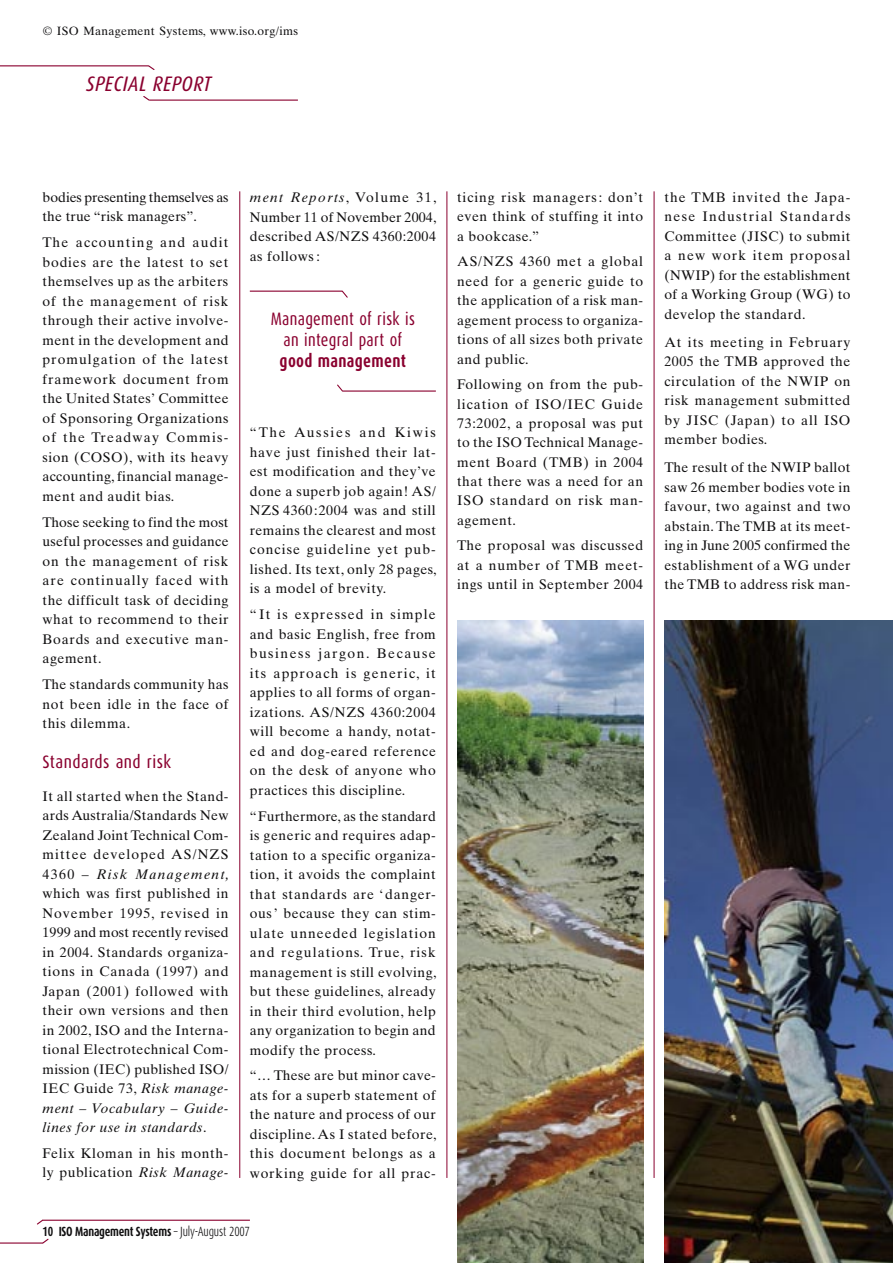
<style>
.page{position:relative;width:893px;height:1263px;background:#fff}
.page>*{position:absolute;margin:0;border:0;box-sizing:border-box;transform-origin:0 0}
.t1{font:italic 21px "Dax Condensed";letter-spacing:.02em;color:#8a002f}
.t2{font:18px/21px "Dax Condensed";letter-spacing:.02em;color:#8a002f;text-align:center;scale:.93 1}
.t3{font:18px "Dax Condensed";letter-spacing:.02em;color:#8a002f}
.t4{font:13.8px/19.5px "Times Ten";letter-spacing:.04em;color:#100f10;text-align:justify}
.t5{font:13.8px/19.5px "Times Ten";letter-spacing:-.01em;color:#100f10}
.t6{font:700 13.35px "Dax Condensed";letter-spacing:-.02em;color:#100f10;scale:.9 1}
.t7{font:12px "Times Ten";letter-spacing:.025em;color:#100f10}
.s1{font-style:italic}
.s2{font-weight:700}
.s3{font-weight:300}
</style>
<div class="page">
<hr style="left:43px;top:1219px;width:207px;height:2px;background:#8a002f">
<hr style="left:0;top:1242px;width:43px;height:1px;background:#8a002f">
<svg style="left:41px;top:1238px;width:8px;height:6px"></svg>
<svg style="left:37px;top:1219px;width:7px;height:6px"></svg>
<hr style="left:0;top:65px;width:149px;height:1px;background:#8a002f">
<hr style="left:149px;top:100px;width:149px;height:1px;background:#8a002f">
<svg style="left:147px;top:65px;width:8px;height:5px"></svg>
<svg style="left:143px;top:96px;width:8px;height:5px"></svg>
<hr style="left:239px;top:191px;width:1px;height:987px;background:#8a002f">
<hr style="left:250px;top:291px;width:92px;height:1px;background:#8a002f">
<hr style="left:343px;top:390px;width:93px;height:2px;background:#8a002f">
<svg style="left:341px;top:290px;width:7px;height:8px"></svg>
<svg style="left:337px;top:384px;width:7px;height:8px"></svg>
<hr style="left:446px;top:191px;width:1px;height:987px;background:#8a002f">
<hr style="left:654px;top:191px;width:1px;height:987px;background:#8a002f">
<img style="left:457px;top:621px;width:186px;height:642px">
<img style="left:665px;top:621px;width:228px;height:642px">
<p class="t7" style="left:43px;top:23px;width:257px">© ISO Management Systems, www.iso.org/ims</p>
<p class="t1" style="left:86px;top:72px;width:126px">SPECIAL REPORT</p>
<p class="t5" style="left:43px;top:187px;width:188px">bodies presenting themselves as the true “risk managers”.</p>
<p class="t4" style="left:43px;top:233px;width:188px">The accounting and audit bodies are the latest to set themselves up as the arbiters of the management of risk through their active involve&shy;ment in the development and promulgation of the latest framework document from the United States’ Committee of Sponsoring Organizations of the Treadway Commis&shy;sion (COSO), with its heavy accounting, financial manage&shy;ment and audit bias.</p>
<p class="t4" style="left:43px;top:512px;width:188px">Those seeking to find the most useful processes and guidance on the management of risk are continually faced with the difficult task of deciding what to recommend to their Boards and executive man&shy;agement.</p>
<p class="t4" style="left:43px;top:674px;width:188px">The standards community has not been idle in the face of this dilemma.</p>
<p class="t3" style="left:43px;top:752px;width:130px">Standards and risk</p>
<p class="t4" style="left:43px;top:786px;width:188px">It all started when the Stand&shy;ards Australia/Standards New Zealand Joint Technical Com&shy;mittee developed AS/NZS 4360 – <span class="s1">Risk Management, </span>which was first published in November 1995, revised in 1999 and most recently revised in 2004. Standards organiza&shy;tions in Canada (1997) and Japan (2001) followed with their own versions and then in 2002, ISO and the Interna&shy;tional Electrotechnical Com&shy;mission (IEC) published ISO/ IEC Guide 73, <span class="s1">Risk manage&shy;ment – Vocabulary – Guide&shy;lines for use in standards</span>.</p>
<p class="t4" style="left:43px;top:1143px;width:188px">Felix Kloman in his month&shy;ly publication <span class="s1">Risk Manage-</span></p>
<p class="t4" style="left:250px;top:188px;width:188px"><span class="s1">ment Reports</span>, Volume 31, Number 11 of November 2004, described AS/NZS 4360:2004 as follows :</p>
<p class="t4" style="left:457px;top:187px;width:188px">ticing risk managers : don’t even think of stuffing it into a bookcase.”</p>
<p class="t4" style="left:457px;top:252px;width:188px">AS/NZS 4360 met a global need for a generic guide to the application of a risk man&shy;agement process to organiza&shy;tions of all sizes both private and public.</p>
<p class="t4" style="left:457px;top:375px;width:188px">Following on from the pub&shy;lication of ISO/IEC Guide 73:2002, a proposal was put to the ISO Technical Manage&shy;ment Board (TMB) in 2004 that there was a need for an ISO standard on risk man&shy;agement.</p>
<p class="t4" style="left:457px;top:535px;width:188px">The proposal was discussed at a number of TMB meet&shy;ings until in September 2004</p>
<p class="t2" style="left:271px;top:309px;width:156px">Management of risk is an integral part of <span class="s2">good management</span></p>
<p class="t4" style="left:250px;top:423px;width:188px">“The Aussies and Kiwis have just finished their lat&shy;est modification and they’ve done a superb job again ! AS/ NZS 4360 : 2004 was and still remains the clearest and most concise guideline yet pub&shy;lished. Its text, only 28 pages, is a model of brevity.</p>
<p class="t4" style="left:250px;top:604px;width:188px">“ It is expressed in simple and basic English, free from business jargon. Because its approach is generic, it applies to all forms of organ&shy;izations. AS/NZS 4360:2004 will become a handy, notat&shy;ed and dog-eared reference on the desk of anyone who practices this discipline.</p>
<p class="t4" style="left:250px;top:806px;width:188px">“ Furthermore, as the standard is generic and requires adap&shy;tation to a specific organiza&shy;tion, it avoids the complaint that standards are ‘ danger&shy;ous ’ because they can stim&shy;ulate unneeded legislation and regulations. True, risk management is still evolving, but these guidelines, already in their third evolution, help any organization to begin and modify the process.</p>
<p class="t4" style="left:250px;top:1066px;width:188px">“… These are but minor cave&shy;ats for a superb statement of the nature and process of our discipline. As I stated before, this document belongs as a working guide for all prac-</p>
<p class="t6" style="left:43px;top:1224px;width:232px">10 ISO Management Systems <span class="s3">– July-August 2007</span></p>
<p class="t4" style="left:664px;top:187px;width:188px">the TMB invited the Japa&shy;nese Industrial Standards Committee (JISC) to submit a new work item proposal (NWIP) for the establishment of a Working Group (WG) to develop the standard.</p>
<p class="t4" style="left:664px;top:332px;width:188px">At its meeting in February 2005 the TMB approved the circulation of the NWIP on risk management submitted by JISC (Japan) to all ISO member bodies.</p>
<p class="t4" style="left:664px;top:458px;width:188px">The result of the NWIP ballot saw 26 member bodies vote in favour, two against and two abstain. The TMB at its meet&shy;ing in June 2005 confirmed the establishment of a WG under the TMB to address risk man-</p>
</div>
